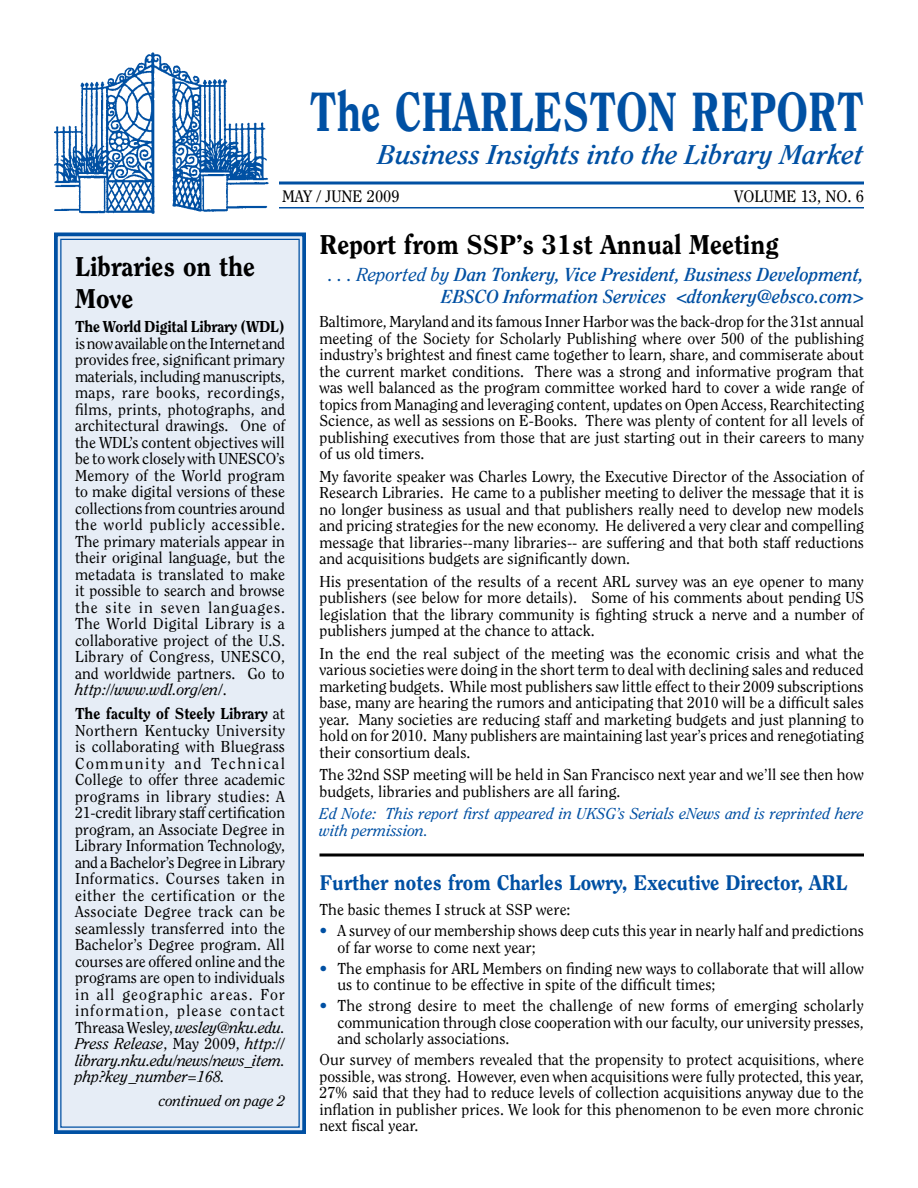
<style>
.page{position:relative;width:918px;height:1188px;background:#fff}
.page>*{position:absolute;margin:0;border:0;box-sizing:border-box;transform-origin:0 0}
.t1{font:800 54.75px "Clearface";color:#0050a3;scale:.8 1}
.t2{font:800 27px/32.4px "Clearface";color:#000}
.t3{font:italic 700 27px "Clearface";color:#0050a3;scale:1.05 1}
.t4{font:800 21px "Clearface";color:#0050a3}
.t5{font:italic 700 18.75px/22.5px "Clearface";color:#0050a3;text-align:right}
.t6{font:16.5px "Clearface";color:#000}
.t7{font:15.75px/16.5px "Clearface";color:#000;text-align:justify}
.t8{font:italic 15.75px/16.5px "Clearface";color:#0050a3}
.t9{font:800 15.75px "Clearface";letter-spacing:-.01em;color:#000}
.t10{font:italic 15px "Clearface";color:#000}
.s1{font-style:italic}
.s2{font-weight:800}
.s3{font-weight:400}
.s4{color:#0050a3}
</style>
<div class="page">
<img style="left:54px;top:52px;width:214px;height:161px">
<hr style="left:279px;top:182px;width:585px;height:2px;background:#0050a3">
<hr style="left:279px;top:207px;width:585px;height:1px;background:#0050a3">
<div style="left:54px;top:232px;width:252px;height:902px;background:#e6edf6"></div>
<div style="left:60px;top:239px;width:240px;height:889px;border:1px solid #0050a3"></div>
<hr style="left:320px;top:854px;width:544px;height:2px;background:#000">
<h1 class="t1" style="left:310px;top:79px;width:679px">The Charleston Report</h1>
<h2 class="t3" style="left:378px;top:139px;width:464px">Business Insights into the Library Market</h2>
<p class="t6" style="left:282px;top:186px;width:119px">MAY / JUNE 2009</p>
<p class="t6" style="left:734px;top:186px;width:131px">VOLUME 13, NO. 6</p>
<h2 class="t2" style="left:75px;top:250px;width:182px">Libraries on the<br>Move</h2>
<p class="t9" style="left:75px;top:317px;width:211px">The World Digital Library (WDL)</p>
<p class="t7" style="left:75px;top:335px;width:212px">is now available on the Internet and provides free, significant primary materials, including manuscripts, maps, rare books, recordings, films, prints, photographs, and architectural drawings. One of the WDL’s content objectives will be to work closely with UNESCO’s Memory of the World program to make digital versions of these collections from countries around the world publicly accessible.<br>The primary materials appear in their original language, but the metadata is translated to make it possible to search and browse the site in seven languages.<br>The World Digital Library is a collaborative project of the U.S.<br>Library of Congress, UNESCO, and worldwide partners. Go to <span class="s1">http://www.wdl.org/en/</span>.</p>
<p class="t7" style="left:75px;top:705px;width:212px"><span class="s2">The faculty of Steely Library</span> at Northern Kentucky University is collaborating with Bluegrass Community and Technical College to offer three academic programs in library studies: A 21-credit library staff certification program, an Associate Degree in Library Information Technology, and a Bachelor’s Degree in Library Informatics. Courses taken in either the certification or the Associate Degree track can be seamlessly transferred into the Bachelor’s Degree program. All courses are offered online and the programs are open to individuals in all geographic areas. For information, please contact Threasa Wesley, <span class="s1">wesley@nku.edu.<br>Press Release</span>, May 2009, <span class="s1">http:// library.nku.edu/news/news_item. php?key_number=168.</span></p>
<p class="t10" style="left:159px;top:1093px;width:128px">continued on page 2</p>
<h2 class="t2" style="left:320px;top:227px;width:461px">Report from SSP’s 31st Annual Meeting</h2>
<p class="t5" style="left:329px;top:263px;width:537px"><span class="s3">. . . Reported by</span> Dan Tonkery, Vice President, Business Development,<br>EBSCO Information Services &lt;dtonkery@ebsco.com&gt;</p>
<p class="t7" style="left:320px;top:313px;width:546px">Baltimore, Maryland and its famous Inner Harbor was the back-drop for the 31st annual meeting of the Society for Scholarly Publishing where over 500 of the publishing industry’s brightest and finest came together to learn, share, and commiserate about the current market conditions. There was a strong and informative program that was well balanced as the program committee worked hard to cover a wide range of topics from Managing and leveraging content, updates on Open Access, Rearchitecting Science, as well as sessions on E-Books. There was plenty of content for all levels of publishing executives from those that are just starting out in their careers to many of us old timers.</p>
<p class="t7" style="left:320px;top:468px;width:546px">My favorite speaker was Charles Lowry, the Executive Director of the Association of Research Libraries. He came to a publisher meeting to deliver the message that it is no longer business as usual and that publishers really need to develop new models and pricing strategies for the new economy. He delivered a very clear and compelling message that libraries--many libraries-- are suffering and that both staff reductions and acquisitions budgets are significantly down.</p>
<p class="t7" style="left:320px;top:573px;width:546px">His presentation of the results of a recent ARL survey was an eye opener to many publishers (see below for more details). Some of his comments about pending US legislation that the library community is fighting struck a nerve and a number of publishers jumped at the chance to attack.</p>
<p class="t7" style="left:320px;top:645px;width:546px">In the end the real subject of the meeting was the economic crisis and what the various societies were doing in the short term to deal with declining sales and reduced marketing budgets. While most publishers saw little effect to their 2009 subscriptions base, many are hearing the rumors and anticipating that 2010 will be a difficult sales year. Many societies are reducing staff and marketing budgets and just planning to hold on for 2010. Many publishers are maintaining last year’s prices and renegotiating their consortium deals.</p>
<p class="t7" style="left:320px;top:766px;width:546px">The 32nd SSP meeting will be held in San Francisco next year and we’ll see then how budgets, libraries and publishers are all faring.</p>
<p class="t8" style="left:320px;top:805px;width:546px">Ed Note: This report first appeared in UKSG’s Serials eNews and is reprinted here with permission.</p>
<h3 class="t4" style="left:320px;top:869px;width:504px">Further notes from Charles Lowry, Executive Director, ARL</h3>
<p class="t7" style="left:320px;top:901px;width:253px">The basic themes I struck at SSP were:</p>
<p class="t7" style="left:338px;top:922px;width:528px;text-indent:-18px"><span class="s4">•</span> A survey of our membership shows deep cuts this year in nearly half and predictions of far worse to come next year;</p>
<p class="t7" style="left:338px;top:960px;width:528px;text-indent:-18px"><span class="s4">•</span> The emphasis for ARL Members on finding new ways to collaborate that will allow us to continue to be effective in spite of the difficult times;</p>
<p class="t7" style="left:338px;top:997px;width:528px;text-indent:-18px"><span class="s4">•</span> The strong desire to meet the challenge of new forms of emerging scholarly communication through close cooperation with our faculty, our university presses, and scholarly associations.</p>
<p class="t7" style="left:320px;top:1051px;width:546px">Our survey of members revealed that the propensity to protect acquisitions, where possible, was strong. However, even when acquisitions were fully protected, this year, 27% said that they had to reduce levels of collection acquisitions anyway due to the inflation in publisher prices. We look for this phenomenon to be even more chronic next fiscal year.</p>
</div>
